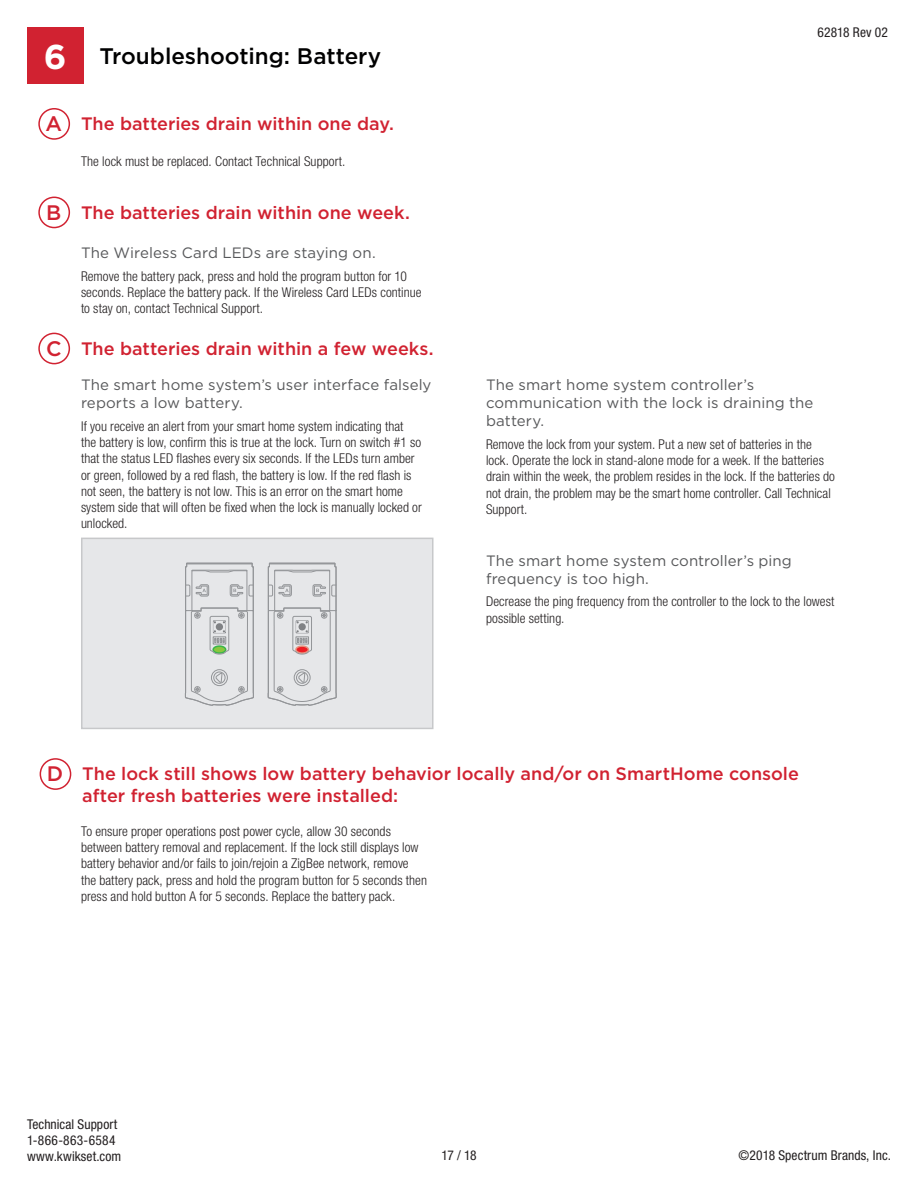
<style>
.page{position:relative;width:918px;height:1188px;background:#fff}
.page>*{position:absolute;margin:0;border:0;box-sizing:border-box;transform-origin:0 0}
.t1{font:700 34.5px "Gotham";color:#fff}
.t2{font:500 22.5px "Gotham";color:#000001}
.t3{font:500 21px "Gotham";color:#d12231}
.t4{font:500 18px/21.6px "Gotham";color:#d12231}
.t5{font:15px/18px "Gotham";letter-spacing:.005em;color:#57585a}
.t6{font:300 condensed 13.5px/16.2px "Helvetica Neue LT Std";letter-spacing:.005em;color:#231f20}
.t7{font:condensed 13.5px/16.2px "Helvetica Neue LT Std";letter-spacing:.01em;color:#231f20}
.s1{font-size:21px}
</style>
<div class="page">
<div style="left:82px;top:538px;width:351px;height:190px;background:#e6e7e9"></div>
<svg style="left:267px;top:562px;width:70px;height:144px"></svg>
<svg style="left:184px;top:562px;width:70px;height:144px"></svg>
<div style="left:81px;top:538px;width:353px;height:191px;border:2px solid #c7c8ca"></div>
<div style="left:40px;top:758px;width:31px;height:32px;border:2px solid #d12231;border-radius:50%"></div>
<div style="left:27px;top:27px;width:56px;height:57px;background:#d12231"></div>
<div style="left:38px;top:108px;width:32px;height:32px;border:2px solid #d12231;border-radius:50%"></div>
<div style="left:38px;top:197px;width:32px;height:31px;border:2px solid #d12231;border-radius:50%"></div>
<div style="left:38px;top:333px;width:32px;height:31px;border:2px solid #d12231;border-radius:50%"></div>
<h1 class="t1" style="left:44px;top:34px;width:24px">6</h1>
<h2 class="t2" style="left:99px;top:42px;width:284px">Troubleshooting: Battery</h2>
<h3 class="t3" style="left:45px;top:110px;width:18px">A</h3>
<h3 class="t3" style="left:46px;top:198px;width:17px">B</h3>
<h3 class="t4" style="left:81px;top:113px;width:315px">The batteries drain within one day.</h3>
<p class="t6" style="left:81px;top:153px;width:266px">The lock must be replaced. Contact Technical Support.</p>
<h3 class="t4" style="left:81px;top:201px;width:330px">The batteries drain within one week.</h3>
<p class="t5" style="left:81px;top:243px;width:296px">The Wireless Card LEDs are staying on.</p>
<p class="t6" style="left:81px;top:268px;width:342px">Remove the battery pack, press and hold the program button for 10 seconds. Replace the battery pack. If the Wireless Card LEDs continue to stay on, contact Technical Support.</p>
<h3 class="t4" style="left:46px;top:337px;width:389px"><span class="s1">C</span> The batteries drain within a few weeks.</h3>
<p class="t5" style="left:81px;top:375px;width:352px">The smart home system’s user interface falsely reports a low battery.</p>
<p class="t6" style="left:81px;top:418px;width:342px">If you receive an alert from your smart home system indicating that the battery is low, confirm this is true at the lock. Turn on switch #1 so that the status LED flashes every six seconds. If the LEDs turn amber or green, followed by a red flash, the battery is low. If the red flash is not seen, the battery is not low. This is an error on the smart home system side that will often be fixed when the lock is manually locked or unlocked.</p>
<p class="t7" style="left:818px;top:24px;width:72px">62818 Rev 02</p>
<p class="t5" style="left:486px;top:375px;width:329px">The smart home system controller’s communication with the lock is draining the battery.</p>
<p class="t6" style="left:486px;top:436px;width:351px">Remove the lock from your system. Put a new set of batteries in the lock. Operate the lock in stand-alone mode for a week. If the batteries drain within the week, the problem resides in the lock. If the batteries do not drain, the problem may be the smart home controller. Call Technical Support.</p>
<p class="t5" style="left:486px;top:551px;width:307px">The smart home system controller’s ping frequency is too high.</p>
<p class="t6" style="left:486px;top:593px;width:350px">Decrease the ping frequency from the controller to the lock to the lowest possible setting.</p>
<h3 class="t4" style="left:82px;top:763px;width:718px;text-indent:-35px"><span class="s1">D</span> The lock still shows low battery behavior locally and/or on SmartHome console after fresh batteries were installed:</h3>
<p class="t6" style="left:81px;top:823px;width:348px">To ensure proper operations post power cycle, allow 30 seconds between battery removal and replacement. If the lock still displays low battery behavior and/or fails to join/rejoin a ZigBee network, remove the battery pack, press and hold the program button for 5 seconds then press and hold button A for 5 seconds. Replace the battery pack.</p>
<p class="t7" style="left:27px;top:1116px;width:96px">Technical Support<br>1-866-863-6584 www.kwikset.com</p>
<p class="t7" style="left:441px;top:1147px;width:37px">17 / 18</p>
<p class="t7" style="left:738px;top:1147px;width:154px">©2018 Spectrum Brands, Inc.</p>
</div>
